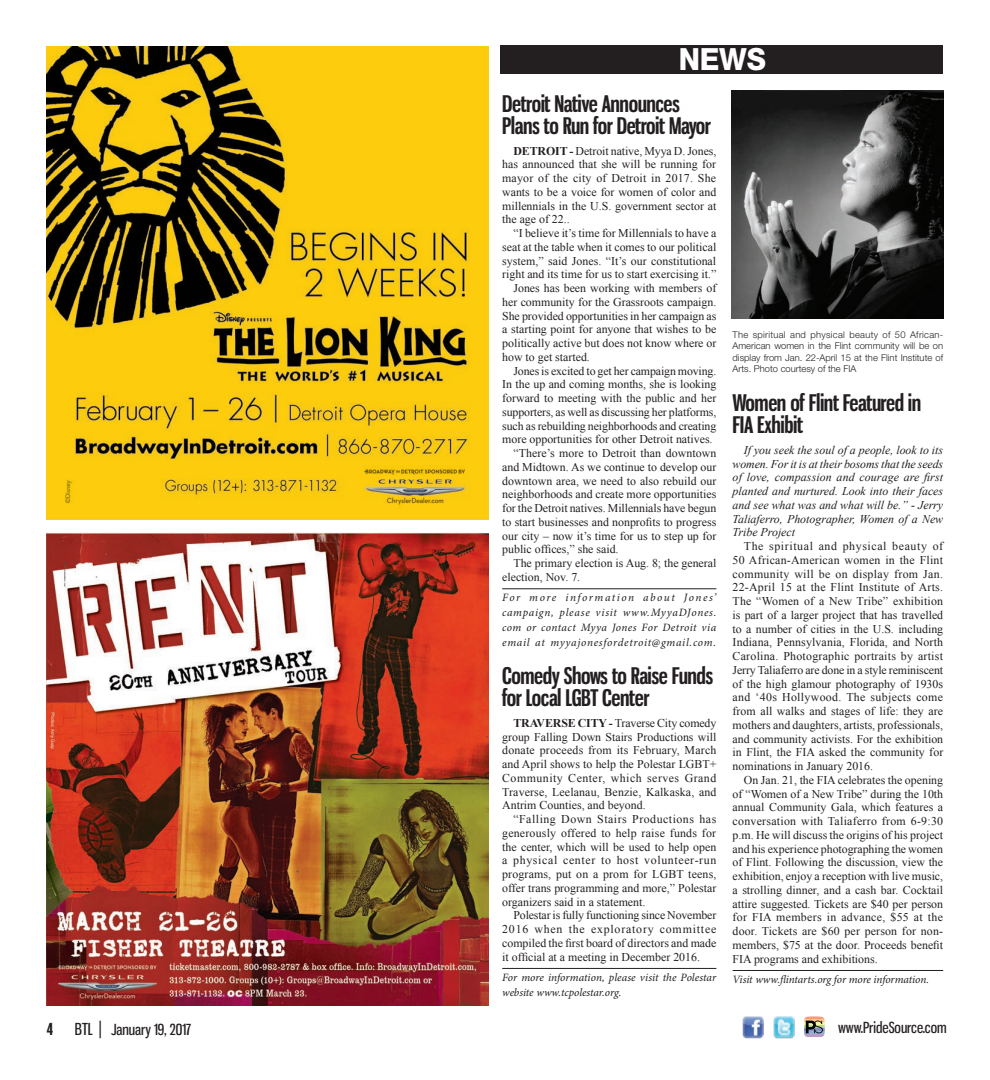
<style>
.page{position:relative;width:990px;height:1080px;background:#fff}
.page>*{position:absolute;margin:0;border:0;box-sizing:border-box;transform-origin:0 0}
.Breif_Box_Title{font:800 30.62px "Helvetica Neue";color:#fff;scale:.94 1}
.t1{font:700 22.5px/22.5px "Gnuolane Rg";letter-spacing:-.02em;color:#231f20}
.t2{font:700 16.25px "Gnuolane Rg";color:#231f20}
.t3{font:15px "Gnuolane Rg";color:#231f20}
.Body_Copy{font:11.88px/13.8px "Times New Roman";color:#231f20;text-align:justify}
.Body_Copy-2{font:italic 11.88px/13.8px "Times New Roman";color:#231f20;text-align:justify}
.Tag_Line{font:italic 11.25px/15px "Minion Pro";color:#231f20;text-align:justify}
.Photo_Caption_-_off{font:300 9.38px/11.2px "Helvetica Neue LT Std";color:#231f20;text-align:justify}
.s1{font-weight:700}
.s2{font-size:16.25px}
.s3{font-size:17.5px}
</style>
<div class="page">
<img style="left:773px;top:1016px;width:22px;height:22px">
<img style="left:742px;top:1016px;width:22px;height:22px">
<hr style="left:804px;top:1016px;width:21px;height:3px;background:#f69a7a">
<hr style="left:804px;top:1019px;width:21px;height:3px;background:#fdc88a">
<hr style="left:804px;top:1022px;width:21px;height:3px;background:#f6f3a2">
<hr style="left:804px;top:1025px;width:21px;height:3px;background:#b7d99b">
<hr style="left:804px;top:1028px;width:21px;height:3px;background:#868fc4">
<hr style="left:804px;top:1031px;width:21px;height:3px;background:#8fafd8">
<hr style="left:804px;top:1034px;width:21px;height:3px;background:#bb9cc9">
<svg style="left:806px;top:1021px;width:17px;height:12px"></svg>
<div style="left:500px;top:45px;width:443px;height:29px;background:#231f20"></div>
<img style="left:47px;top:47px;width:441px;height:472px">
<img style="left:47px;top:533px;width:442px;height:472px">
<hr style="left:502px;top:588px;width:214px;height:1px;background:#231f20">
<hr style="left:502px;top:968px;width:214px;height:1px;background:#231f20">
<hr style="left:733px;top:970px;width:210px;height:1px;background:#231f20">
<img style="left:731px;top:90px;width:212px;height:229px">
<p class="Breif_Box_Title" style="left:679px;top:41px;width:94px">NEWS</p>
<p class="t1" style="left:502px;top:92px;width:210px">Detroit Native Announces<br>Plans to Run for Detroit Mayor</p>
<p class="Body_Copy" style="left:502px;top:144px;width:216px;text-indent:11px"><span class="s1">DETROIT -</span> Detroit native, Myya D. Jones, has announced that she will be running for mayor of the city of Detroit in 2017. She wants to be a voice for women of color and millennials in the U.S. government sector at the age of 22..</p>
<p class="Body_Copy" style="left:502px;top:226px;width:216px;text-indent:11px">“I believe it’s time for Millennials to have a seat at the table when it comes to our political system,” said Jones. “It’s our constitutional right and its time for us to start exercising it.”</p>
<p class="Body_Copy" style="left:502px;top:281px;width:216px;text-indent:11px">Jones has been working with members of her community for the Grassroots campaign.<br>She provided opportunities in her campaign as a starting point for anyone that wishes to be politically active but does not know where or how to get started.</p>
<p class="Body_Copy" style="left:502px;top:364px;width:216px;text-indent:11px">Jones is excited to get her campaign moving.<br>In the up and coming months, she is looking forward to meeting with the public and her supporters, as well as discussing her platforms, such as rebuilding neighborhoods and creating more opportunities for other Detroit natives.</p>
<p class="Body_Copy" style="left:502px;top:446px;width:216px;text-indent:11px">“There’s more to Detroit than downtown and Midtown. As we continue to develop our downtown area, we need to also rebuild our neighborhoods and create more opportunities for the Detroit natives. Millennials have begun to start businesses and nonprofits to progress our city – now it’s time for us to step up for public offices,” she said.</p>
<p class="Body_Copy" style="left:502px;top:556px;width:216px;text-indent:11px">The primary election is Aug. 8; the general election, Nov. 7.</p>
<p class="Tag_Line" style="left:502px;top:591px;width:216px">For more information about Jones’ campaign, please visit www.MyyaDJones. com or contact Myya Jones For Detroit via email at myyajonesfordetroit@gmail.com.</p>
<p class="t1" style="left:502px;top:664px;width:213px">Comedy Shows to Raise Funds for Local LGBT Center</p>
<p class="Body_Copy" style="left:502px;top:716px;width:216px;text-indent:11px"><span class="s1">TRAVERSE CITY -</span> Traverse City comedy group Falling Down Stairs Productions will donate proceeds from its February, March and April shows to help the Polestar LGBT+ Community Center, which serves Grand Traverse, Leelanau, Benzie, Kalkaska, and Antrim Counties, and beyond.</p>
<p class="Body_Copy" style="left:502px;top:812px;width:216px;text-indent:11px">“Falling Down Stairs Productions has generously offered to help raise funds for the center, which will be used to help open a physical center to host volunteer-run programs, put on a prom for LGBT teens, offer trans programming and more,” Polestar organizers said in a statement.</p>
<p class="Body_Copy" style="left:502px;top:908px;width:216px;text-indent:11px">Polestar is fully functioning since November 2016 when the exploratory committee compiled the first board of directors and made it official at a meeting in December 2016.</p>
<p class="Tag_Line" style="left:502px;top:970px;width:215px">For more information, please visit the Polestar website www.tcpolestar.org.</p>
<p class="Photo_Caption_-_off" style="left:733px;top:329px;width:212px">The spiritual and physical beauty of 50 African-American women in the Flint community will be on display from Jan. 22-April 15 at the Flint Institute of Arts. Photo courtesy of the FIA</p>
<p class="t1" style="left:733px;top:391px;width:190px">Women of Flint Featured in<br>FIA Exhibit</p>
<p class="Body_Copy-2" style="left:733px;top:443px;width:212px;text-indent:11px">If you seek the soul of a people, look to its women. For it is at their bosoms that the seeds of love, compassion and courage are first planted and nurtured. Look into their faces and see what was and what will be.” - Jerry Taliaferro, Photographer, Women of a New Tribe Project</p>
<p class="Body_Copy" style="left:733px;top:539px;width:212px;text-indent:11px">The spiritual and physical beauty of 50 African-American women in the Flint community will be on display from Jan.<br>22-April 15 at the Flint Institute of Arts.<br>The “Women of a New Tribe” exhibition is part of a larger project that has travelled to a number of cities in the U.S. including Indiana, Pennsylvania, Florida, and North Carolina. Photographic portraits by artist Jerry Taliaferro are done in a style reminiscent of the high glamour photography of 1930s and ‘40s Hollywood. The subjects come from all walks and stages of life: they are mothers and daughters, artists, professionals, and community activists. For the exhibition in Flint, the FIA asked the community for nominations in January 2016.</p>
<p class="Body_Copy" style="left:733px;top:773px;width:212px;text-indent:11px">On Jan. 21, the FIA celebrates the opening of “Women of a New Tribe” during the 10th annual Community Gala, which features a conversation with Taliaferro from 6-9:30 p.m. He will discuss the origins of his project and his experience photographing the women of Flint. Following the discussion, view the exhibition, enjoy a reception with live music, a strolling dinner, and a cash bar. Cocktail attire suggested. Tickets are $40 per person for FIA members in advance, $55 at the door. Tickets are $60 per person for non&shy;members, $75 at the door. Proceeds benefit FIA programs and exhibitions.</p>
<p class="Tag_Line" style="left:733px;top:972px;width:198px">Visit www.flintarts.org for more information.</p>
<p class="t2" style="left:47px;top:1019px;width:8px">4</p>
<p class="t3" style="left:75px;top:1021px;width:118px"><span class="s2">BTL</span> <span class="s3">|</span> January 19, 2017</p>
<p class="t3" style="left:838px;top:1019px;width:110px">www.PrideSource.com</p>
</div>
